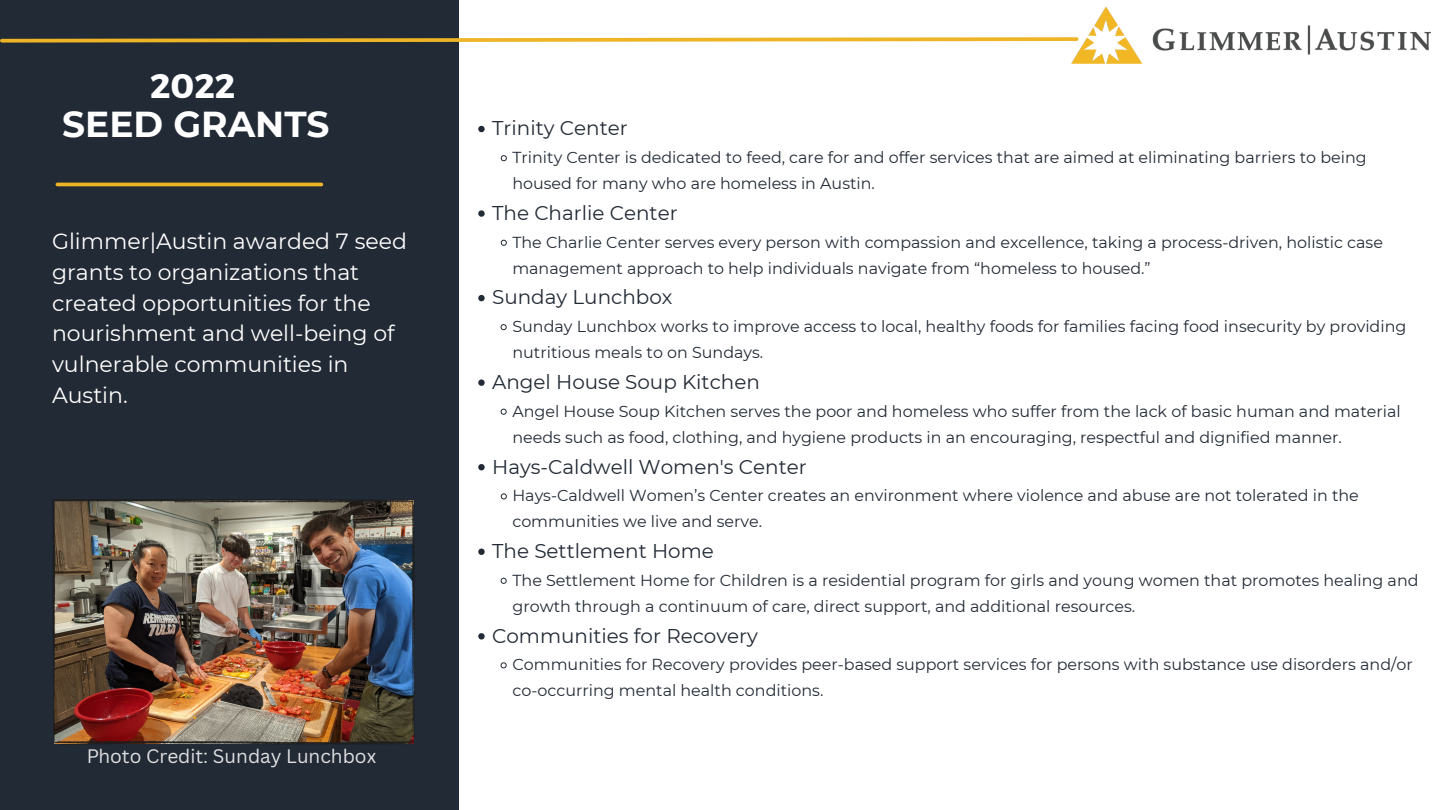
<style>
.page{position:relative;width:1440px;height:810px;background:#fff}
.page>*{position:absolute;margin:0;border:0;box-sizing:border-box;transform-origin:0 0}
.t1{font:700 36px "Montserrat";color:#fff}
.t2{font:700 34px "Montserrat";color:#fff}
.t3{font:22px/30.8px "Montserrat";color:#fff}
.t4{font:19.9px "Montserrat";color:#222a35}
.t5{font:19px "Canva Sans";color:#fff}
.t6{font:15.9px/26px "Montserrat";color:#222a35}
</style>
<div class="page">
<div style="left:0;top:0;width:458px;height:810px;background:#222a35"></div>
<svg style="left:0;top:35px;width:1061px;height:9px"></svg>
<svg style="left:478px;top:126px;width:7px;height:6px"></svg>
<svg style="left:501px;top:155px;width:6px;height:6px"></svg>
<svg style="left:478px;top:210px;width:7px;height:7px"></svg>
<svg style="left:501px;top:240px;width:6px;height:5px"></svg>
<svg style="left:478px;top:295px;width:7px;height:6px"></svg>
<svg style="left:501px;top:324px;width:5px;height:6px"></svg>
<svg style="left:478px;top:379px;width:7px;height:7px"></svg>
<svg style="left:501px;top:409px;width:5px;height:5px"></svg>
<svg style="left:478px;top:464px;width:7px;height:6px"></svg>
<svg style="left:501px;top:494px;width:6px;height:5px"></svg>
<svg style="left:478px;top:549px;width:7px;height:6px"></svg>
<svg style="left:501px;top:578px;width:5px;height:6px"></svg>
<svg style="left:478px;top:633px;width:7px;height:7px"></svg>
<svg style="left:501px;top:663px;width:5px;height:5px"></svg>
<img style="left:1061px;top:6px;width:370px;height:58px">
<hr style="left:57px;top:183px;width:264px;height:3px;background:#edb425">
<img style="left:52px;top:499px;width:363px;height:245px">
<h2 class="t2" style="left:150px;top:63px;width:87px">2022</h2>
<h1 class="t1" style="left:62px;top:102px;width:269px">SEED GRANTS</h1>
<h3 class="t3" style="left:52px;top:226px;width:356px">Glimmer|Austin awarded 7 seed grants to organizations that created opportunities for the nourishment and well-being of vulnerable communities in<br>Austin.</h3>
<p class="t5" style="left:86px;top:743px;width:292px">Photo Credit: Sunday Lunchbox</p>
<p class="t4" style="left:492px;top:116px;width:137px">Trinity Center</p>
<p class="t6" style="left:512px;top:144px;width:856px">Trinity Center is dedicated to feed, care for and offer services that are aimed at eliminating barriers to being housed for many who are homeless in Austin.</p>
<p class="t4" style="left:492px;top:201px;width:187px">The Charlie Center</p>
<p class="t6" style="left:512px;top:229px;width:872px">The Charlie Center serves every person with compassion and excellence, taking a process-driven, holistic case management approach to help individuals navigate from “homeless to housed.”</p>
<p class="t4" style="left:492px;top:285px;width:182px">Sunday Lunchbox</p>
<p class="t6" style="left:512px;top:314px;width:895px">Sunday Lunchbox works to improve access to local, healthy foods for families facing food insecurity by providing nutritious meals to on Sundays.</p>
<p class="t4" style="left:492px;top:370px;width:269px">Angel House Soup Kitchen</p>
<p class="t6" style="left:512px;top:398px;width:890px">Angel House Soup Kitchen serves the poor and homeless who suffer from the lack of basic human and material needs such as food, clothing, and hygiene products in an encouraging, respectful and dignified manner.</p>
<p class="t4" style="left:492px;top:454px;width:316px">Hays-Caldwell Women's Center</p>
<p class="t6" style="left:512px;top:483px;width:848px">Hays-Caldwell Women’s Center creates an environment where violence and abuse are not tolerated in the communities we live and serve.</p>
<p class="t4" style="left:492px;top:539px;width:223px">The Settlement Home</p>
<p class="t6" style="left:512px;top:567px;width:908px">The Settlement Home for Children is a residential program for girls and young women that promotes healing and growth through a continuum of care, direct support, and additional resources.</p>
<p class="t4" style="left:492px;top:623px;width:267px">Communities for Recovery</p>
<p class="t6" style="left:512px;top:652px;width:902px">Communities for Recovery provides peer-based support services for persons with substance use disorders and/or co-occurring mental health conditions.</p>
</div>
